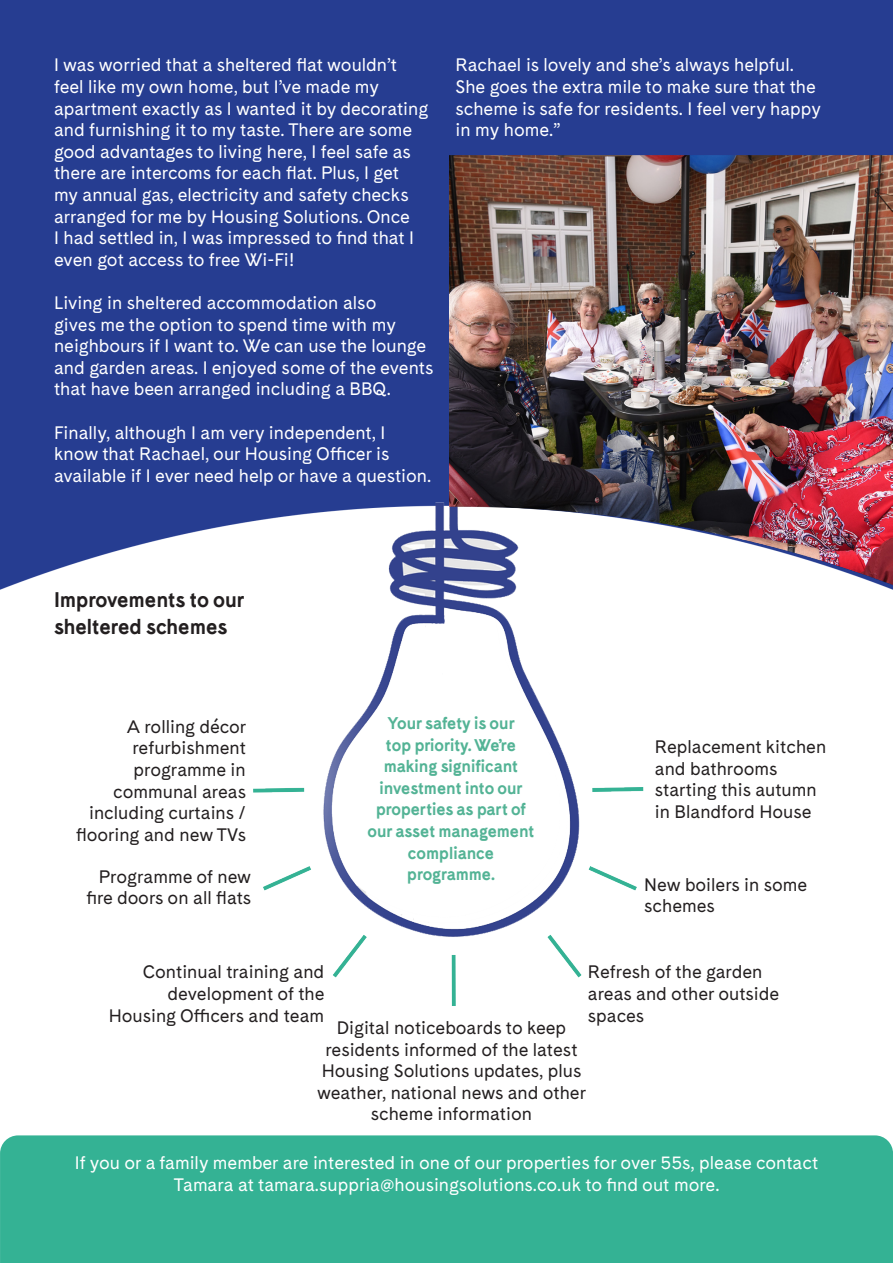
<style>
.page{position:relative;width:893px;height:1263px;background:#fff}
.page>*{position:absolute;margin:0;border:0;box-sizing:border-box;transform-origin:0 0}
.t1{font:700 22.5px/27px "Cadiz";color:#231f20}
.t2{font:18px/21.6px "Cadiz";color:#fff}
.t3{font:18px/21.6px "Cadiz";color:#231f20;text-align:right}
.t4{font:700 18px/21.6px "Cadiz";color:#53b395;text-align:center}
</style>
<div class="page">
<div style="left:0;top:1135px;width:893px;height:128px;background:#34b294"></div>
<div style="left:0;top:164px;width:893px;height:425px;background:#263d91"></div>
<div style="left:0;top:0;width:893px;height:164px;background:#263d91"></div>
<img style="left:232px;top:484px;width:412px;height:522px">
<img style="left:449px;top:156px;width:443px;height:435px">
<p class="t2" style="left:54px;top:55px;width:376px">I was worried that a sheltered flat wouldn’t feel like my own home, but I’ve made my apartment exactly as I wanted it by decorating and furnishing it to my taste. There are some good advantages to living here, I feel safe as there are intercoms for each flat. Plus, I get<br>my annual gas, electricity and safety checks arranged for me by Housing Solutions. Once<br>I had settled in, I was impressed to find that I even got access to free Wi-Fi!</p>
<p class="t2" style="left:54px;top:293px;width:381px">Living in sheltered accommodation also<br>gives me the option to spend time with my neighbours if I want to. We can use the lounge and garden areas. I enjoyed some of the events that have been arranged including a BBQ.</p>
<p class="t2" style="left:54px;top:422px;width:379px">Finally, although I am very independent, I know that Rachael, our Housing Officer is available if I ever need help or have a question.</p>
<p class="t2" style="left:455px;top:55px;width:367px">Rachael is lovely and she’s always helpful.<br>She goes the extra mile to make sure that the scheme is safe for residents. I feel very happy in my home.”</p>
<p class="t1" style="left:54px;top:586px;width:192px">Improvements to our sheltered schemes</p>
<p class="t3" style="left:76px;top:716px;width:172px">A rolling décor refurbishment programme in communal areas including curtains / flooring and new TVs</p>
<p class="t3" style="left:86px;top:866px;width:166px">Programme of new fire doors on all flats</p>
<p class="t4" style="left:367px;top:712px;width:168px">Your safety is our<br>top priority. We’re making significant investment into our properties as part of our asset management compliance programme.</p>
<p class="t3" style="left:655px;top:737px;width:173px;text-align:left">Replacement kitchen and bathrooms starting this autumn in Blandford House</p>
<p class="t3" style="left:644px;top:874px;width:165px;text-align:left">New boilers in some schemes</p>
<p class="t3" style="left:109px;top:962px;width:217px">Continual training and development of the<br>Housing Officers and team</p>
<p class="t3" style="left:588px;top:962px;width:193px;text-align:left">Refresh of the garden areas and other outside spaces</p>
<p class="t3" style="left:317px;top:1018px;width:271px;text-align:center">Digital noticeboards to keep residents informed of the latest<br>Housing Solutions updates, plus weather, national news and other scheme information</p>
<p class="t2" style="left:75px;top:1153px;width:745px;text-align:center">If you or a family member are interested in one of our properties for over 55s, please contact<br>Tamara at tamara.suppria@housingsolutions.co.uk to find out more.</p>
</div>
